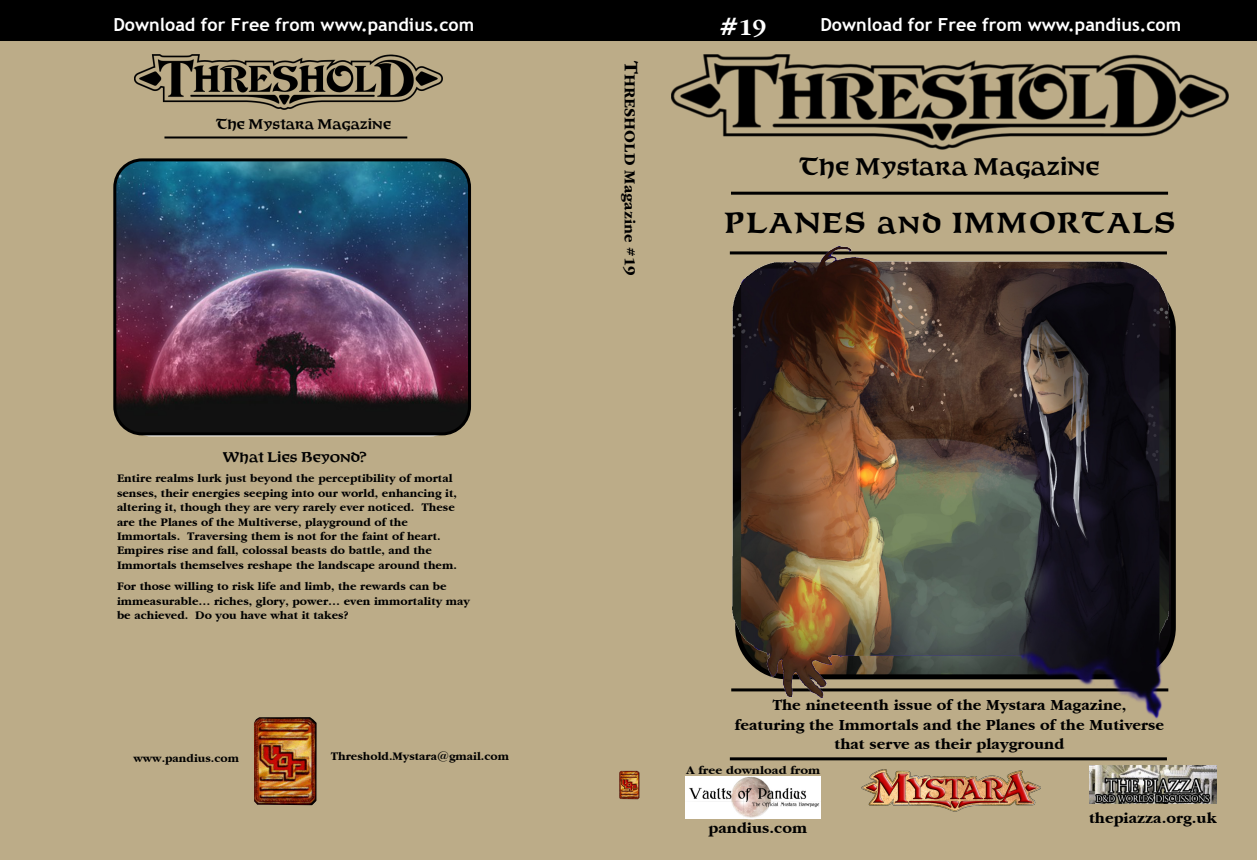
<style>
.page{position:relative;width:1257px;height:860px;background:#fff}
.page>*{position:absolute;margin:0;border:0;box-sizing:border-box;transform-origin:0 0}
.t1{font:700 29px "OPTI Furst";letter-spacing:.06em;color:#000}
.t2{font:700 24px "OPTI Furst";color:#000}
.t3{font:700 24px "Garamond IT Cby BT";color:#fff}
.t4{font:700 18px "Trebuchet MS";color:#fff}
.t5{font:700 16px/19.2px "Garamond IT Cby BT";color:#000;text-align:center}
.t6{font:700 16px "ITC Garamond Std";color:#000}
.t7{font:700 14px "OPTI Furst";color:#000}
.t8{font:700 12px/14.4px "Garamond IT Cby BT";color:#000}
.t9{font:700 12px "Garamond IT Cby BT";color:#000;scale:1.07 1}
.s1{font-size:20px}
</style>
<div class="page">
<div style="left:599px;top:9px;width:54px;height:851px;background:#bcac88"></div>
<div style="left:652px;top:16px;width:605px;height:844px;background:#bcac88"></div>
<div style="left:0;top:16px;width:599px;height:844px;background:#bcac88"></div>
<img style="left:254px;top:717px;width:63px;height:88px">
<img style="left:135px;top:55px;width:308px;height:55px">
<hr style="left:164px;top:136px;width:243px;height:2px;background:#000">
<img style="left:115px;top:160px;width:354px;height:274px;border-radius:27px">
<div style="left:113px;top:158px;width:358px;height:277px;border:3px solid #000;border-radius:27px"></div>
<div style="left:0;top:0;width:1257px;height:41px;background:#000"></div>
<img style="left:861px;top:769px;width:180px;height:42px">
<img style="left:1089px;top:766px;width:128px;height:37px">
<img style="left:689px;top:818px;width:130px;height:1px">
<img style="left:685px;top:777px;width:136px;height:41px">
<img style="left:671px;top:54px;width:558px;height:96px">
<hr style="left:730px;top:251px;width:437px;height:3px;background:#000">
<hr style="left:731px;top:192px;width:437px;height:3px;background:#000">
<hr style="left:731px;top:688px;width:437px;height:3px;background:#000">
<hr style="left:730px;top:757px;width:437px;height:3px;background:#000">
<img style="left:732px;top:246px;width:437px;height:473px">
<img style="left:619px;top:771px;width:20px;height:28px">
<h3 class="t4" style="left:113px;top:18px;width:362px">Download for Free from www.pandius.com</h3>
<h2 class="t3" style="left:720px;top:16px;width:48px">#19</h2>
<h3 class="t4" style="left:820px;top:18px;width:362px">Download for Free from www.pandius.com</h3>
<p class="t7" style="left:216px;top:119px;width:176px">The Mystara Magazine</p>
<p class="t7" style="left:223px;top:452px;width:145px">What Lies Beyond?</p>
<p class="t8" style="left:117px;top:472px;width:341px">Entire realms lurk just beyond the perceptibility of mortal senses, their energies seeping into our world, enhancing it, altering it, though they are very rarely ever noticed. These are the Planes of the Multiverse, playground of the Immortals. Traversing them is not for the faint of heart.<br>Empires rise and fall, colossal beasts do battle, and the Immortals themselves reshape the landscape around them.</p>
<p class="t8" style="left:117px;top:580px;width:354px">For those willing to risk life and limb, the rewards can be immeasurable… riches, glory, power… even immortality may be achieved. Do you have what it takes?</p>
<p class="t8" style="left:133px;top:751px;width:107px">www.pandius.com</p>
<p class="t8" style="left:331px;top:749px;width:180px">Threshold.Mystara@gmail.com</p>
<h3 class="t6" style="left:636px;top:61px;width:216px;rotate:90deg"><span class="s1">T</span>HRESHOLD Magazine #19</h3>
<h2 class="t2" style="left:800px;top:158px;width:301px">The Mystara Magazine</h2>
<h1 class="t1" style="left:724px;top:212px;width:452px">PLANES and IMMORTALS</h1>
<h3 class="t5" style="left:735px;top:696px;width:431px">The nineteenth issue of the Mystara Magazine,<br>featuring the Immortals and the Planes of the Mutiverse that serve as their playground</h3>
<p class="t9" style="left:686px;top:765px;width:127px">A free download from</p>
<h3 class="t5" style="left:708px;top:819px;width:100px">pandius.com</h3>
<h3 class="t5" style="left:1089px;top:809px;width:129px">thepiazza.org.uk</h3>
</div>
